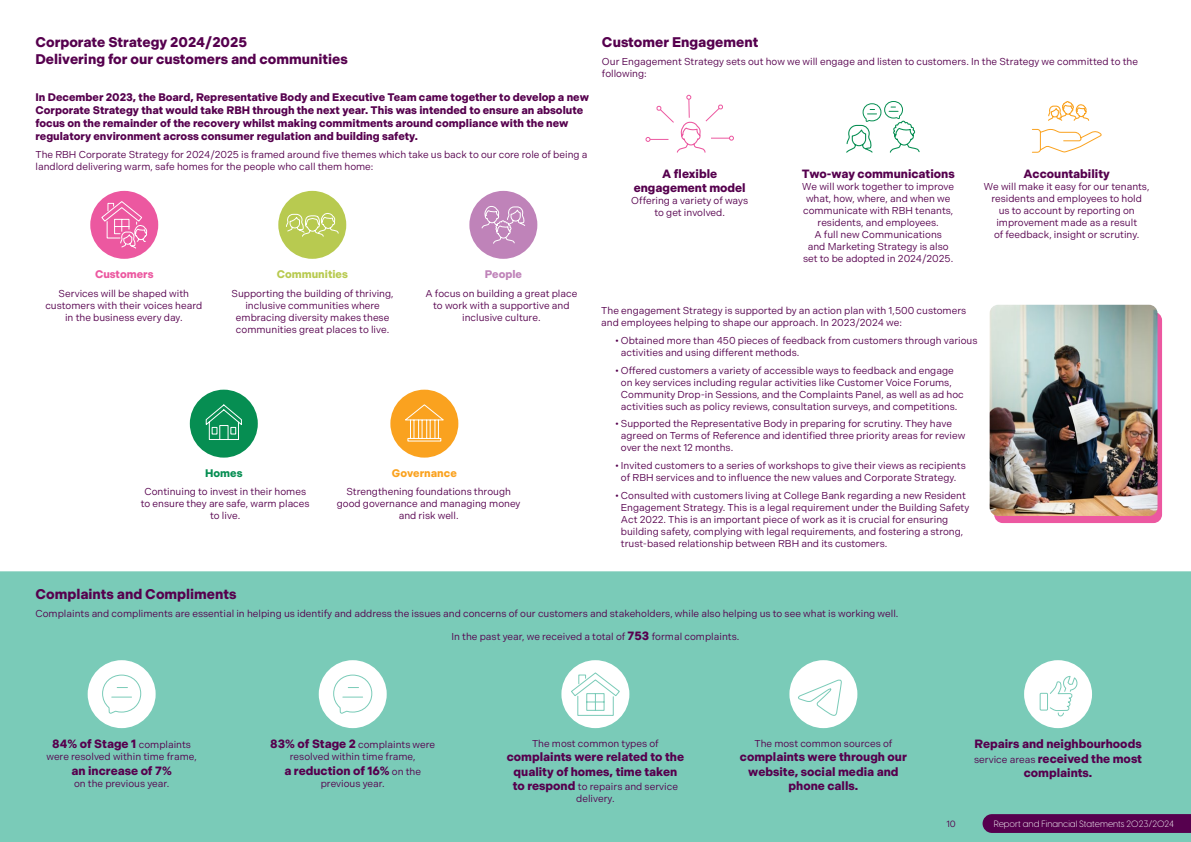
<style>
.page{position:relative;width:1191px;height:842px;background:#fff}
.page>*{position:absolute;margin:0;border:0;box-sizing:border-box;transform-origin:0 0}
.t1{font:700 14px/16.8px "Indivisible";color:#56004e}
.t2{font:700 12px/14.4px "Indivisible";color:#56004e;text-align:center}
.t3{font:700 11px/13.2px "Indivisible";color:#56004e}
.t4{font:700 11px "Indivisible";color:#b8ca50}
.t5{font:700 11px "Indivisible";color:#faa21f}
.t6{font:700 11px "Indivisible";color:#ec58a0}
.t7{font:700 11px "Indivisible";color:#bf83b9}
.t8{font:700 11px "Indivisible";color:#068e52}
.t9{font:10px/12px "Indivisible";color:#56004e;text-align:center}
.t10{font:300 9px "Visby CF";color:#fff}
.t11{font:9px "Indivisible";color:#56004e}
.s1{font-weight:700;font-size:12px}
.s2{font-weight:400;font-size:10px}
</style>
<div class="page">
<div style="left:0;top:571px;width:1191px;height:271px;background:#7acbb8"></div>
<div style="left:982px;top:814px;width:209px;height:19px;background:#56004e"></div>
<div style="left:994px;top:312px;width:168px;height:211px;background:#ec58a0;border-radius:9px"></div>
<img style="left:989px;top:305px;width:168px;height:211px">
<div style="left:190px;top:390px;width:68px;height:68px;background:#068e52;border-radius:50%"></div>
<svg style="left:205px;top:404px;width:37px;height:36px"></svg>
<div style="left:390px;top:390px;width:68px;height:68px;background:#faa21f;border-radius:50%"></div>
<svg style="left:405px;top:404px;width:39px;height:38px"></svg>
<div style="left:469px;top:191px;width:68px;height:68px;background:#bf83b9;border-radius:50%"></div>
<svg style="left:481px;top:206px;width:44px;height:38px"></svg>
<div style="left:278px;top:191px;width:68px;height:68px;background:#b8ca50;border-radius:50%"></div>
<svg style="left:285px;top:213px;width:54px;height:33px"></svg>
<div style="left:90px;top:191px;width:68px;height:68px;background:#ec58a0;border-radius:50%"></div>
<svg style="left:101px;top:201px;width:46px;height:48px"></svg>
<svg style="left:1048px;top:101px;width:41px;height:20px"></svg>
<svg style="left:1032px;top:128px;width:70px;height:25px"></svg>
<svg style="left:846px;top:101px;width:74px;height:52px"></svg>
<svg style="left:645px;top:95px;width:89px;height:58px"></svg>
<div style="left:88px;top:660px;width:68px;height:68px;background:#fff;border-radius:50%"></div>
<svg style="left:102px;top:674px;width:40px;height:40px"></svg>
<div style="left:319px;top:660px;width:68px;height:68px;background:#fff;border-radius:50%"></div>
<svg style="left:333px;top:674px;width:40px;height:40px"></svg>
<div style="left:561px;top:660px;width:68px;height:68px;background:#fff;border-radius:50%"></div>
<svg style="left:571px;top:672px;width:49px;height:44px"></svg>
<div style="left:789px;top:660px;width:68px;height:68px;background:#fff;border-radius:50%"></div>
<svg style="left:796px;top:679px;width:45px;height:38px"></svg>
<div style="left:1024px;top:660px;width:68px;height:68px;background:#fff;border-radius:50%"></div>
<svg style="left:1039px;top:676px;width:38px;height:41px"></svg>
<h1 class="t1" style="left:35px;top:34px;width:314px">Corporate Strategy 2024/2025<br>Delivering for our customers and communities</h1>
<p class="t3" style="left:35px;top:90px;width:555px">In December 2023, the Board, Representative Body and Executive Team came together to develop a new Corporate Strategy that would take RBH through the next year. This was intended to ensure an absolute focus on the remainder of the recovery whilst making commitments around compliance with the new regulatory environment across consumer regulation and building safety.</p>
<p class="t9" style="left:35px;top:149px;width:553px;text-align:left">The RBH Corporate Strategy for 2024/2025 is framed around five themes which take us back to our core role of being a landlord delivering warm, safe homes for the people who call them home:</p>
<p class="t6" style="left:95px;top:268px;width:60px">Customers</p>
<p class="t4" style="left:277px;top:268px;width:73px">Communities</p>
<p class="t7" style="left:484px;top:268px;width:39px">People</p>
<p class="t9" style="left:45px;top:288px;width:158px">Services will be shaped with customers with their voices heard in the business every day.</p>
<p class="t9" style="left:231px;top:288px;width:164px">Supporting the building of thriving, inclusive communities where embracing diversity makes these communities great places to live.</p>
<p class="t9" style="left:425px;top:288px;width:153px">A focus on building a great place to work with a supportive and inclusive culture.</p>
<p class="t8" style="left:205px;top:467px;width:39px">Homes</p>
<p class="t5" style="left:392px;top:467px;width:66px">Governance</p>
<p class="t9" style="left:141px;top:486px;width:170px">Continuing to invest in their homes to ensure they are safe, warm places to live.</p>
<p class="t9" style="left:337px;top:486px;width:185px">Strengthening foundations through good governance and managing money and risk well.</p>
<h1 class="t1" style="left:602px;top:34px;width:158px">Customer Engagement</h1>
<p class="t9" style="left:602px;top:56px;width:537px;text-align:left">Our Engagement Strategy sets out how we will engage and listen to customers. In the Strategy we committed to the following:</p>
<p class="t2" style="left:633px;top:167px;width:114px">A flexible engagement model</p>
<p class="t9" style="left:631px;top:195px;width:118px">Offering a variety of ways to get involved.</p>
<p class="t2" style="left:801px;top:167px;width:154px">Two-way communications</p>
<p class="t9" style="left:802px;top:180px;width:153px">We will work together to improve what, how, where, and when we communicate with RBH tenants, residents, and employees.<br>A full new Communications<br>and Marketing Strategy is also set to be adopted in 2024/2025.</p>
<p class="t2" style="left:1023px;top:167px;width:88px">Accountability</p>
<p class="t9" style="left:984px;top:180px;width:167px">We will make it easy for our tenants, residents and employees to hold<br>us to account by reporting on improvement made as a result<br>of feedback, insight or scrutiny.</p>
<p class="t9" style="left:601px;top:305px;width:366px;text-align:left">The engagement Strategy is supported by an action plan with 1,500 customers and employees helping to shape our approach. In 2023/2024 we:</p>
<p class="t9" style="left:621px;top:335px;width:358px;text-align:left;text-indent:-5px">• Obtained more than 450 pieces of feedback from customers through various activities and using different methods.</p>
<p class="t9" style="left:621px;top:364px;width:344px;text-align:left;text-indent:-5px">• Offered customers a variety of accessible ways to feedback and engage on key services including regular activities like Customer Voice Forums, Community Drop-in Sessions, and the Complaints Panel, as well as ad hoc activities such as policy reviews, consultation surveys, and competitions.</p>
<p class="t9" style="left:621px;top:418px;width:346px;text-align:left;text-indent:-5px">• Supported the Representative Body in preparing for scrutiny. They have agreed on Terms of Reference and identified three priority areas for review over the next 12 months.</p>
<p class="t9" style="left:615px;top:460px;width:352px">• Invited customers to a series of workshops to give their views as recipients of RBH services and to influence the new values and Corporate Strategy.</p>
<p class="t9" style="left:621px;top:489px;width:350px;text-align:left;text-indent:-5px">• Consulted with customers living at College Bank regarding a new Resident Engagement Strategy. This is a legal requirement under the Building Safety Act 2022. This is an important piece of work as it is crucial for ensuring building safety, complying with legal requirements, and fostering a strong, trust-based relationship between RBH and its customers.</p>
<h1 class="t1" style="left:35px;top:586px;width:202px">Complaints and Compliments</h1>
<p class="t9" style="left:35px;top:607px;width:864px">Complaints and compliments are essential in helping us identify and address the issues and concerns of our customers and stakeholders, while also helping us to see what is working well.</p>
<p class="t9" style="left:451px;top:630px;width:289px">In the past year, we received a total of <span class="s1">753</span> formal complaints.</p>
<p class="t2" style="left:52px;top:737px;width:140px">84% of Stage 1 <span class="s2">complaints</span></p>
<p class="t9" style="left:46px;top:751px;width:152px">were resolved within time frame,</p>
<p class="t2" style="left:71px;top:763px;width:102px">an increase of 7%</p>
<p class="t9" style="left:74px;top:777px;width:97px">on the previous year.</p>
<p class="t9" style="left:270px;top:739px;width:166px"><span class="s1">83% of Stage 2</span> complaints were resolved within time frame,</p>
<p class="t2" style="left:284px;top:763px;width:138px">a reduction of 16% <span class="s2">on the</span></p>
<p class="t9" style="left:321px;top:777px;width:65px">previous year.</p>
<p class="t9" style="left:532px;top:737px;width:128px">The most common types of</p>
<p class="t2" style="left:507px;top:750px;width:179px">complaints were related to the quality of homes, time taken</p>
<p class="t9" style="left:513px;top:780px;width:167px"><span class="s1">to respond</span> to repairs and service delivery.</p>
<p class="t9" style="left:754px;top:737px;width:139px">The most common sources of</p>
<p class="t2" style="left:740px;top:750px;width:169px">complaints were through our website, social media and phone calls.</p>
<p class="t2" style="left:974px;top:737px;width:169px">Repairs and neighbourhoods <span class="s2">service areas</span> received the most complaints.</p>
<p class="t11" style="left:946px;top:818px;width:11px">10</p>
<p class="t10" style="left:993px;top:817px;width:182px">Report and Financial Statements 2023/2024</p>
</div>
